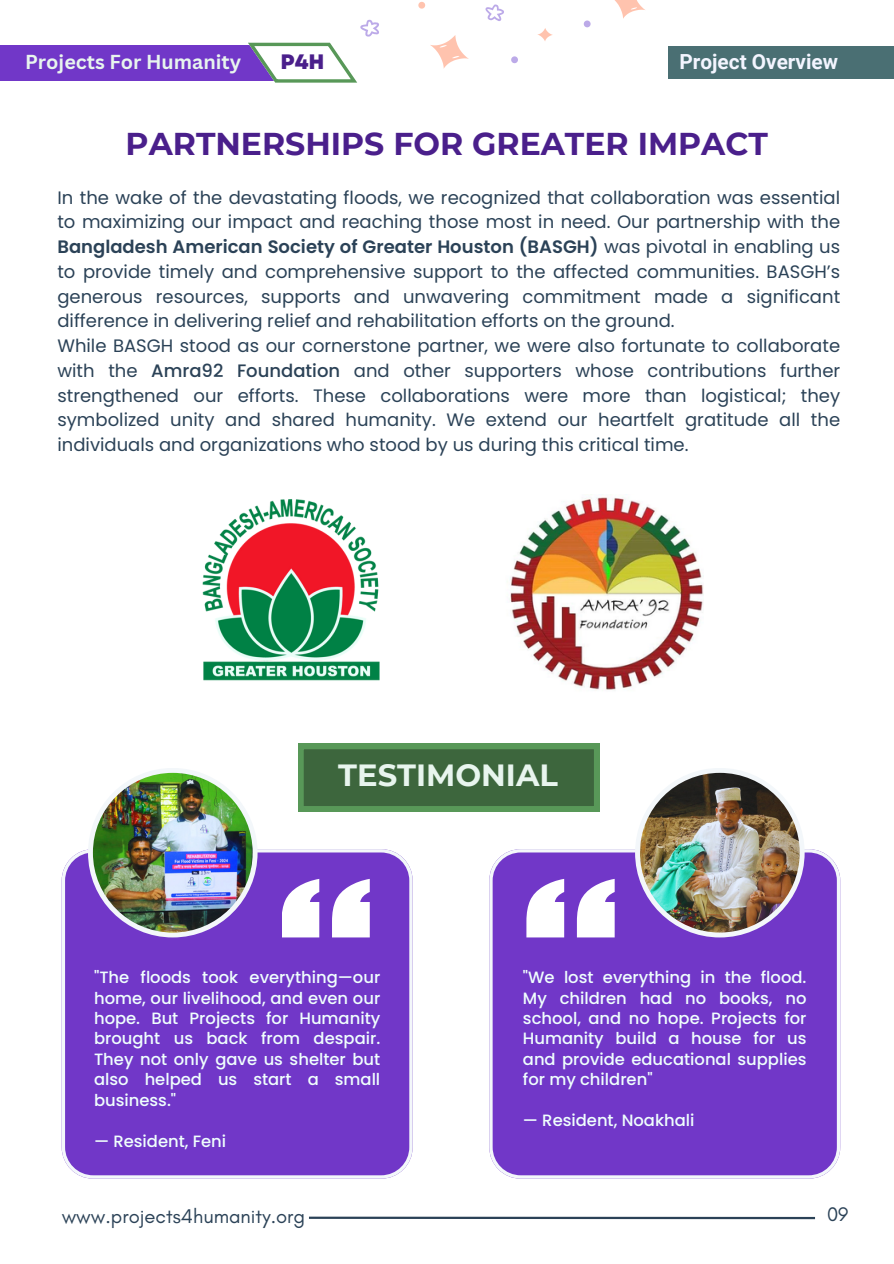
<style>
.page{position:relative;width:894px;height:1264px;background:#fff}
.page>*{position:absolute;margin:0;border:0;box-sizing:border-box;transform-origin:0 0}
.t1{font:700 31.5px "Montserrat";color:#4a1f8b}
.t2{font:700 30.6px "Montserrat";color:#e8f5ee}
.t3{font:800 20.85px "Garet";color:#4a1f8b}
.t4{font:700 20.7px "Roboto";color:#f3f5ff}
.t5{font:20.25px "Glacial Indifference";color:#2b4257}
.t6{font:19.95px "Glacial Indifference";color:#2b4257}
.t7{font:700 19.65px "Canva Sans";color:#e8f5ee}
.t8{font:18px/24.8px "Poppins";color:#2b4257;text-align:justify}
.t9{font:500 16.35px/20.4px "Poppins";color:#effffd;text-align:justify}
.s1{font-weight:600}
.s2{font-weight:500}
</style>
<div class="page">
<hr style="left:309px;top:1216px;width:505px;height:3px;background:#2b4257">
<div style="left:667px;top:47px;width:226px;height:32px;background:#4a6f73"></div>
<div style="left:0;top:45px;width:321px;height:35px;background:#7137c8"></div>
<svg style="left:248px;top:0;width:397px;height:83px"></svg>
<img style="left:509px;top:494px;width:194px;height:196px">
<svg style="left:298px;top:743px;width:301px;height:68px;background:#426f42"></svg>
<div style="left:62px;top:849px;width:350px;height:329px;background:#7137c8"></div>
<div style="left:88px;top:768px;width:169px;height:169px;background:#f3f7fa;border-radius:50%"></div>
<div style="left:489px;top:849px;width:351px;height:329px;background:#7137c8"></div>
<div style="left:635px;top:768px;width:169px;height:169px;background:#f3f7fa;border-radius:50%"></div>
<img style="left:93px;top:772px;width:159px;height:160px;border-radius:50%">
<img style="left:639px;top:772px;width:160px;height:160px;border-radius:50%">
<svg style="left:282px;top:879px;width:87px;height:58px"></svg>
<svg style="left:526px;top:879px;width:88px;height:58px"></svg>
<img style="left:202px;top:499px;width:178px;height:182px">
<p class="t7" style="left:25px;top:48px;width:217px">Projects For Humanity</p>
<p class="t3" style="left:280px;top:47px;width:46px">P4H</p>
<p class="t4" style="left:679px;top:49px;width:160px">Project Overview</p>
<h1 class="t1" style="left:126px;top:125px;width:643px">PARTNERSHIPS FOR GREATER IMPACT</h1>
<p class="t8" style="left:57px;top:185px;width:784px">In the wake of the devastating floods, we recognized that collaboration was essential to maximizing our impact and reaching those most in need. Our partnership with the <span class="s1">Bangladesh American Society of Greater Houston (BASGH)</span> was pivotal in enabling us to provide timely and comprehensive support to the affected communities. BASGH’s generous resources, supports and unwavering commitment made a significant difference in delivering relief and rehabilitation efforts on the ground.</p>
<p class="t8" style="left:57px;top:333px;width:784px">While BASGH stood as our cornerstone partner, we were also fortunate to collaborate with the <span class="s2">Amra92 Foundation</span> and other supporters whose contributions further strengthened our efforts. These collaborations were more than logistical; they symbolized unity and shared humanity. We extend our heartfelt gratitude all the individuals and organizations who stood by us during this critical time.</p>
<p class="t2" style="left:338px;top:756px;width:221px">TESTIMONIAL</p>
<p class="t9" style="left:94px;top:967px;width:288px">"The floods took everything—our home, our livelihood, and even our hope. But Projects for Humanity brought us back from despair.<br>They not only gave us shelter but also helped us start a small business."</p>
<p class="t9" style="left:94px;top:1130px;width:134px">— Resident, Feni</p>
<p class="t9" style="left:523px;top:967px;width:285px">"We lost everything in the flood.<br>My children had no books, no school, and no hope. Projects for Humanity build a house for us and provide educational supplies for my children"</p>
<h5 class="t9" style="left:523px;top:1110px;width:173px">— Resident, Noakhali</h5>
<h1 class="t5" style="left:62px;top:1203px;width:245px">www.projects4humanity.org</h1>
<p class="t6" style="left:826px;top:1201px;width:23px">09</p>
</div>
